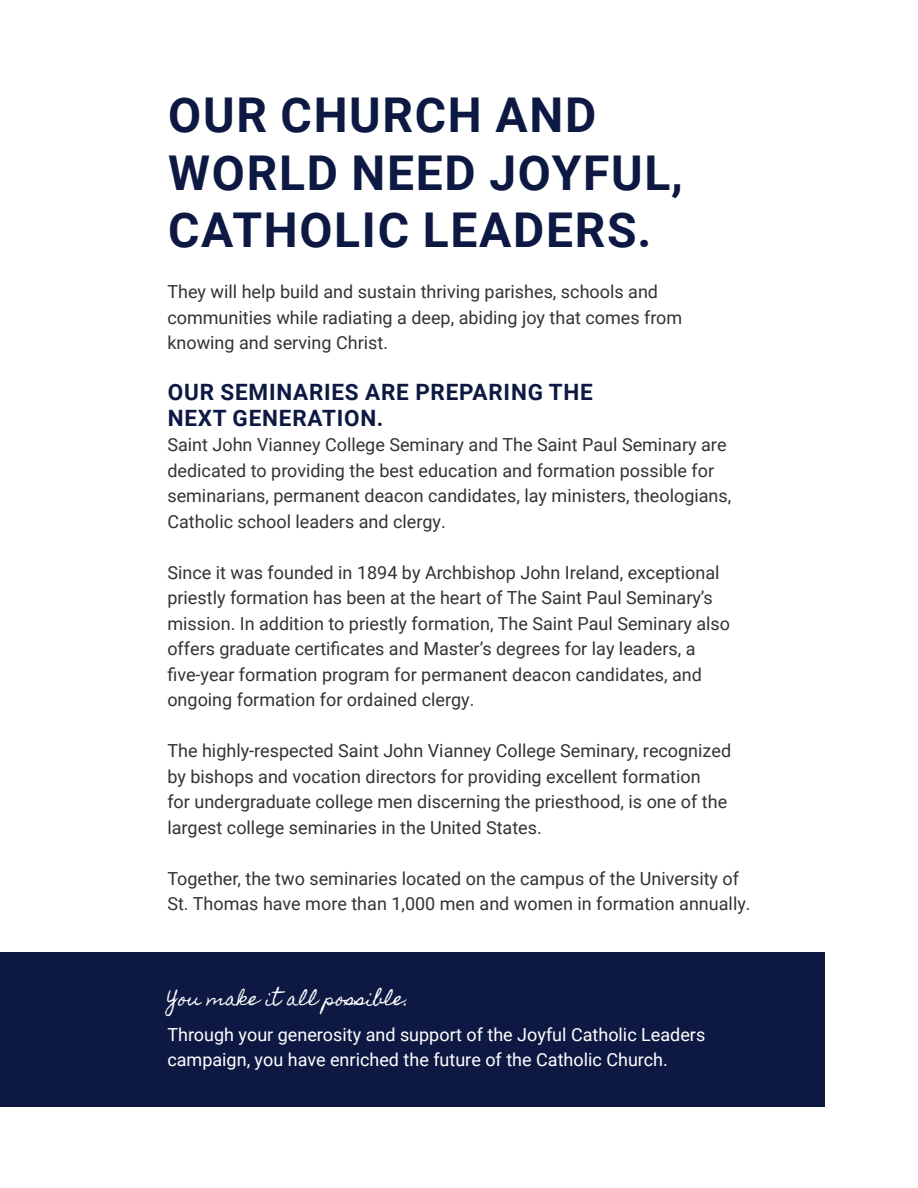
<style>
.page{position:relative;width:918px;height:1188px;background:#fff}
.page>*{position:absolute;margin:0;border:0;box-sizing:border-box;transform-origin:0 0}
.t1{font:700 48px/57.6px "Roboto";letter-spacing:.035em;color:#0e1943}
.t2{font:700 22.5px/25.5px "Roboto";letter-spacing:.035em;color:#0e1943}
.t3{font:18px/25.5px "Roboto";color:#323332}
.t4{font:18px/25.5px "Roboto";color:#fff}
.t5{font:18px "Homemade Apple";color:#fff}
</style>
<div class="page">
<div style="left:0;top:952px;width:825px;height:154px;background:#0e1943"></div>
<h1 class="t1" style="left:168px;top:84px;width:516px">OUR CHURCH AND<br>WORLD NEED JOYFUL,<br>CATHOLIC LEADERS.</h1>
<p class="t3" style="left:167px;top:278px;width:516px">They will help build and sustain thriving parishes, schools and communities while radiating a deep, abiding joy that comes from knowing and serving Christ.</p>
<p class="t2" style="left:168px;top:379px;width:427px">OUR SEMINARIES ARE PREPARING THE<br>NEXT GENERATION.</p>
<p class="t3" style="left:167px;top:431px;width:566px">Saint John Vianney College Seminary and The Saint Paul Seminary are dedicated to providing the best education and formation possible for seminarians, permanent deacon candidates, lay ministers, theologians, Catholic school leaders and clergy.</p>
<p class="t3" style="left:167px;top:559px;width:564px">Since it was founded in 1894 by Archbishop John Ireland, exceptional priestly formation has been at the heart of The Saint Paul Seminary’s mission. In addition to priestly formation, The Saint Paul Seminary also offers graduate certificates and Master’s degrees for lay leaders, a five-year formation program for permanent deacon candidates, and ongoing formation for ordained clergy.</p>
<p class="t3" style="left:167px;top:737px;width:565px">The highly-respected Saint John Vianney College Seminary, recognized by bishops and vocation directors for providing excellent formation<br>for undergraduate college men discerning the priesthood, is one of the largest college seminaries in the United States.</p>
<p class="t3" style="left:167px;top:865px;width:585px">Together, the two seminaries located on the campus of the University of<br>St. Thomas have more than 1,000 men and women in formation annually.</p>
<p class="t5" style="left:167px;top:988px;width:244px">You make it all possible.</p>
<p class="t4" style="left:167px;top:1021px;width:539px">Through your generosity and support of the Joyful Catholic Leaders campaign, you have enriched the future of the Catholic Church.</p>
</div>
